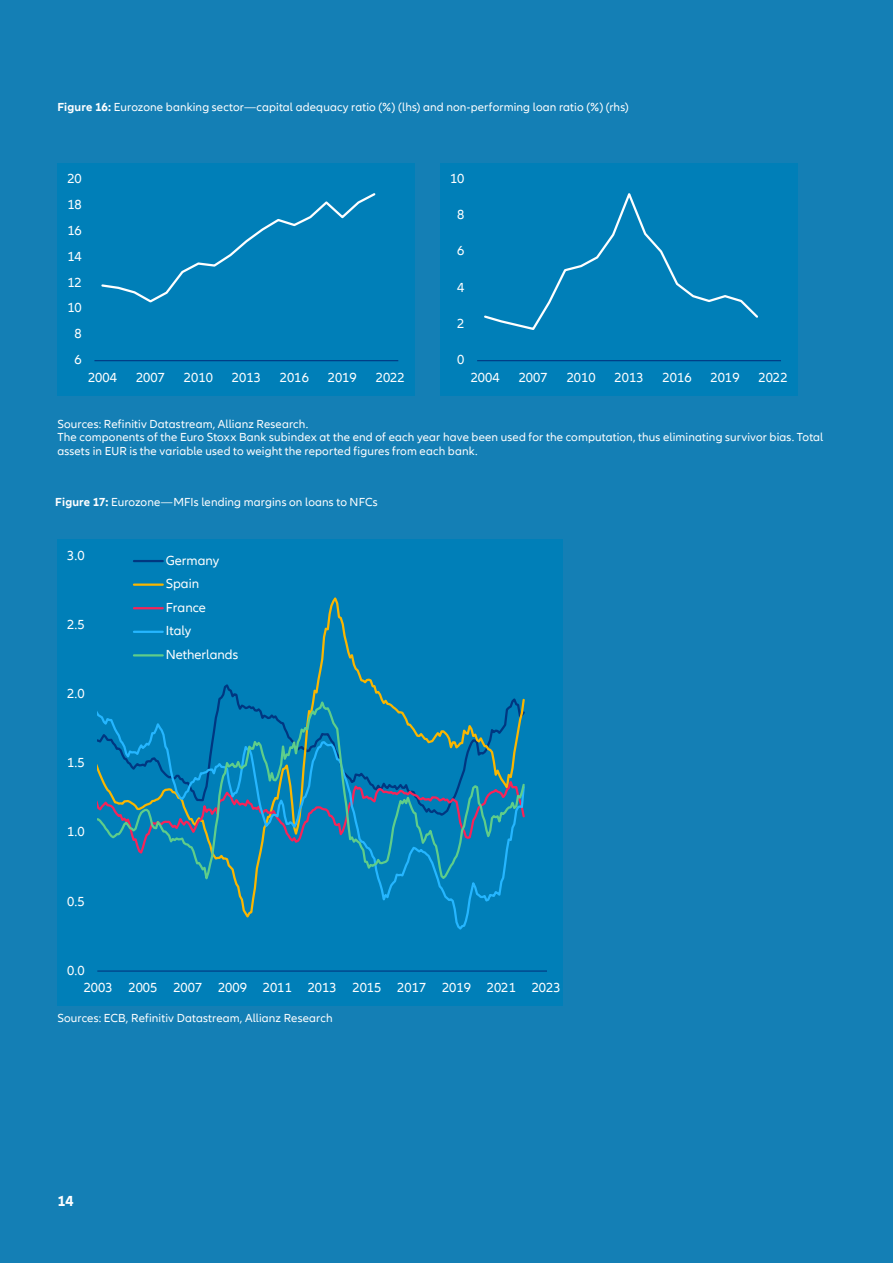
<style>
.page{position:relative;width:893px;height:1263px;background:#147fb5}
.page>*{position:absolute;margin:0;border:0;box-sizing:border-box;transform-origin:0 0}
.t1{font:700 15px "Allianz Neo";color:#fff}
.t2{font:13.5px/23.5px "Allianz Neo";letter-spacing:-.005em;color:#fff}
.Caption_Footer_7_9pt{font:12px/13.5px "Allianz Neo";letter-spacing:.01em;color:#fff}
.s1{font-weight:700}
</style>
<div class="page">
<div style="left:58px;top:163px;width:357px;height:232px;background:#007fb8"></div>
<hr style="left:94px;top:360px;width:304px;height:1px;background:#003781">
<svg style="left:101px;top:193px;width:275px;height:110px"></svg>
<div style="left:440px;top:163px;width:357px;height:232px;background:#007fb8"></div>
<hr style="left:477px;top:360px;width:304px;height:1px;background:#003781">
<svg style="left:484px;top:193px;width:274px;height:137px"></svg>
<div style="left:58px;top:540px;width:505px;height:466px;background:#007fb8"></div>
<hr style="left:97px;top:970px;width:450px;height:2px;background:#003781">
<svg style="left:132px;top:597px;width:242px;height:88px"></svg>
<svg style="left:221px;top:685px;width:281px;height:245px"></svg>
<svg style="left:97px;top:696px;width:428px;height:191px"></svg>
<hr style="left:134px;top:560px;width:29px;height:2px;background:#003781">
<hr style="left:134px;top:583px;width:29px;height:3px;background:#fab600">
<hr style="left:134px;top:607px;width:29px;height:2px;background:#f62459">
<hr style="left:134px;top:631px;width:29px;height:2px;background:#25b6ff">
<hr style="left:134px;top:654px;width:29px;height:2px;background:#5fcd8a">
<p class="Caption_Footer_7_9pt" style="left:57px;top:101px;width:573px"><span class="s1">Figure 16:</span> Eurozone banking sector—capital adequacy ratio (%) (lhs) and non-performing loan ratio (%) (rhs)</p>
<p class="t2" style="left:67px;top:167px;width:16px">20</p>
<p class="t2" style="left:67px;top:193px;width:16px">18</p>
<p class="t2" style="left:67px;top:219px;width:16px">16</p>
<p class="t2" style="left:67px;top:245px;width:16px">14</p>
<p class="t2" style="left:67px;top:271px;width:16px">12</p>
<p class="t2" style="left:67px;top:296px;width:16px">10</p>
<p class="t2" style="left:75px;top:322px;width:9px">8</p>
<p class="t2" style="left:75px;top:348px;width:9px">6</p>
<p class="t2" style="left:88px;top:366px;width:31px">2004</p>
<p class="t2" style="left:136px;top:366px;width:31px">2007</p>
<p class="t2" style="left:184px;top:366px;width:31px">2010</p>
<p class="t2" style="left:232px;top:366px;width:31px">2013</p>
<p class="t2" style="left:280px;top:366px;width:31px">2016</p>
<p class="t2" style="left:328px;top:366px;width:31px">2019</p>
<p class="t2" style="left:376px;top:366px;width:31px">2022</p>
<p class="t2" style="left:450px;top:167px;width:16px">10</p>
<p class="t2" style="left:457px;top:203px;width:9px">8</p>
<p class="t2" style="left:457px;top:239px;width:9px">6</p>
<p class="t2" style="left:457px;top:276px;width:9px">4</p>
<p class="t2" style="left:457px;top:312px;width:9px">2</p>
<p class="t2" style="left:457px;top:348px;width:9px">0</p>
<p class="t2" style="left:471px;top:366px;width:31px">2004</p>
<p class="t2" style="left:519px;top:366px;width:31px">2007</p>
<p class="t2" style="left:567px;top:366px;width:31px">2010</p>
<p class="t2" style="left:615px;top:366px;width:31px">2013</p>
<p class="t2" style="left:663px;top:366px;width:31px">2016</p>
<p class="t2" style="left:711px;top:366px;width:31px">2019</p>
<p class="t2" style="left:758px;top:366px;width:31px">2022</p>
<p class="Caption_Footer_7_9pt" style="left:57px;top:417px;width:252px">Sources: Refinitiv Datastream, Allianz Research.</p>
<p class="Caption_Footer_7_9pt" style="left:57px;top:431px;width:767px">The components of the Euro Stoxx Bank subindex at the end of each year have been used for the computation, thus eliminating survivor bias. Total assets in EUR is the variable used to weight the reported figures from each bank.</p>
<p class="Caption_Footer_7_9pt" style="left:55px;top:495px;width:324px"><span class="s1">Figure 17:</span> Eurozone—MFIs lending margins on loans to NFCs</p>
<p class="t2" style="left:67px;top:544px;width:19px">3.0</p>
<p class="t2" style="left:67px;top:613px;width:19px">2.5</p>
<p class="t2" style="left:67px;top:682px;width:19px">2.0</p>
<p class="t2" style="left:67px;top:751px;width:19px">1.5</p>
<p class="t2" style="left:67px;top:820px;width:19px">1.0</p>
<p class="t2" style="left:67px;top:890px;width:19px">0.5</p>
<p class="t2" style="left:67px;top:959px;width:19px">0.0</p>
<p class="t2" style="left:166px;top:549px;width:74px">Germany<br>Spain<br>France<br>Italy<br>Netherlands</p>
<p class="t2" style="left:84px;top:976px;width:478px">2003 2005 2007 2009 2011 2013 2015 2017 2019 2021 2023</p>
<p class="Caption_Footer_7_9pt" style="left:57px;top:1012px;width:277px">Sources: ECB, Refinitiv Datastream, Allianz Research</p>
<p class="t1" style="left:57px;top:1192px;width:18px">14</p>
</div>
